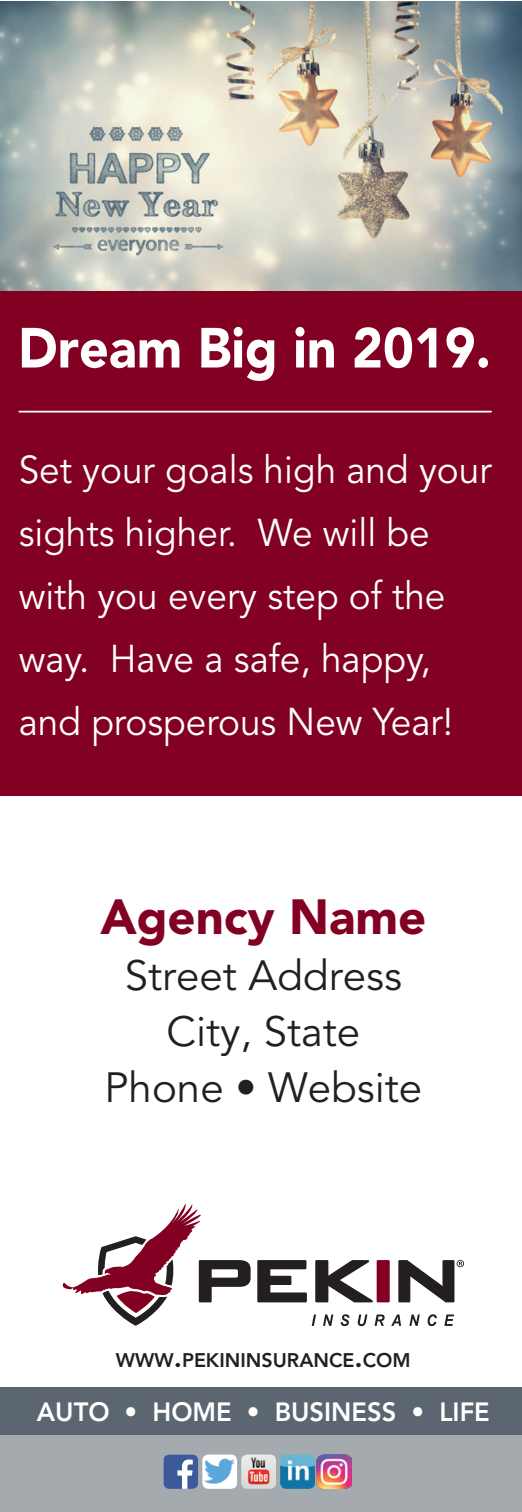
<style>
.page{position:relative;width:522px;height:1512px;background:#fff}
.page>*{position:absolute;margin:0;border:0;box-sizing:border-box;transform-origin:0 0}
.t1{font:900 56px "Avenir LT Std";color:#fff;scale:.93 1}
.t2{font:900 49px "Avenir LT Std";color:#820123}
.t3{font:42px/56px "Avenir LT Std";color:#231f20;text-align:center}
.t4{font:38.5px/63px "Avenir LT Std";color:#fff;scale:.96 1}
.t5{font:800 26.25px "Avenir LT Std";color:#fff}
.t6{font:800 19.6px "Avenir LT Std";color:#231f20}
.s1{font-size:28px}
</style>
<div class="page">
<div style="left:0;top:287px;width:522px;height:509px;background:#820123"></div>
<hr style="left:19px;top:411px;width:472px;height:2px;background:#fff">
<div style="left:0;top:1431px;width:522px;height:81px;background:#a4aaad"></div>
<div style="left:0;top:1387px;width:522px;height:48px;background:#5b6670"></div>
<svg style="left:163px;top:1455px;width:35px;height:34px"></svg>
<img style="left:202px;top:1455px;width:35px;height:34px">
<img style="left:241px;top:1455px;width:35px;height:34px">
<img style="left:280px;top:1455px;width:35px;height:34px">
<img style="left:317px;top:1455px;width:34px;height:34px">
<svg style="left:257px;top:1260px;width:50px;height:42px"></svg>
<svg style="left:315px;top:1260px;width:74px;height:42px"></svg>
<svg style="left:311px;top:1315px;width:5px;height:11px"></svg>
<svg style="left:323px;top:1315px;width:10px;height:11px"></svg>
<svg style="left:340px;top:1314px;width:9px;height:12px"></svg>
<svg style="left:357px;top:1315px;width:10px;height:11px"></svg>
<svg style="left:374px;top:1315px;width:10px;height:11px"></svg>
<svg style="left:391px;top:1315px;width:10px;height:11px"></svg>
<svg style="left:409px;top:1315px;width:10px;height:11px"></svg>
<svg style="left:427px;top:1314px;width:10px;height:12px"></svg>
<svg style="left:444px;top:1315px;width:10px;height:11px"></svg>
<svg style="left:63px;top:1203px;width:187px;height:123px"></svg>
<svg style="left:398px;top:1260px;width:66px;height:42px"></svg>
<img style="left:0;top:1px;width:522px;height:290px">
<h1 class="t1" style="left:18px;top:314px;width:509px">Dream Big in 2019.</h1>
<p class="t4" style="left:19px;top:439px;width:494px">Set your goals high and your sights higher. We will be with you every step of the way. Have a safe, happy, and prosperous New Year!</p>
<p class="t2" style="left:100px;top:888px;width:327px">Agency Name</p>
<p class="t3" style="left:104px;top:949px;width:319px">Street Address<br>City, State<br>Phone • Website</p>
<p class="t6" style="left:116px;top:1349px;width:296px">WWW<span class="s1">.</span>PEKININSURANCE<span class="s1">.</span>COM</p>
<p class="t5" style="left:37px;top:1396px;width:454px">AUTO • HOME • BUSINESS • LIFE</p>
</div>
